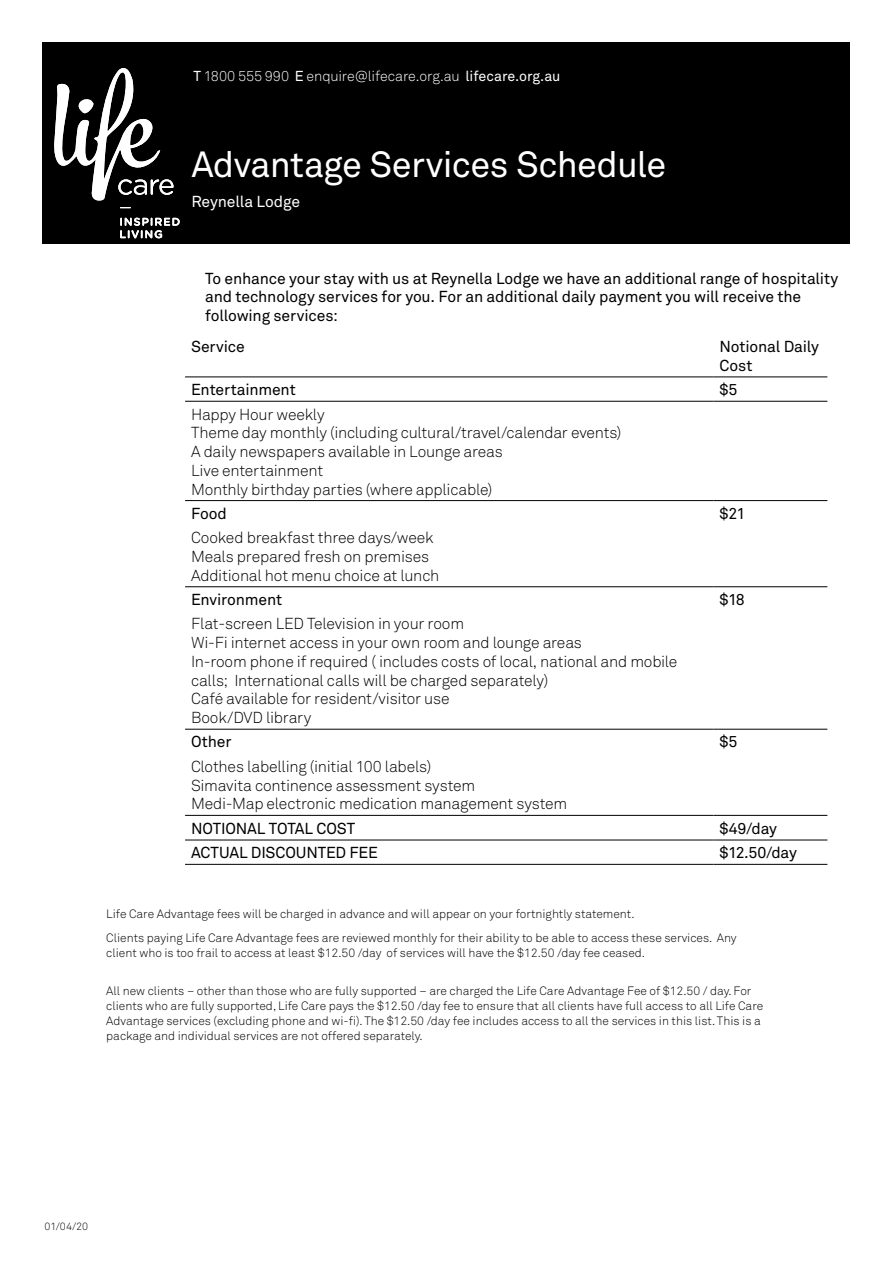
<style>
.page{position:relative;width:893px;height:1263px;background:#fff}
.page>*{position:absolute;margin:0;border:0;box-sizing:border-box;transform-origin:0 0}
.t1{font:36px "Akkurat Std";letter-spacing:-.02em;color:#fff}
.t2{font:300 15.75px/18.8px "Akkurat Std";letter-spacing:-.015em;color:#000}
.t3{font:15.75px/18.8px "Akkurat Std";letter-spacing:-.01em;color:#000}
.t4{font:15.75px "Akkurat Std";letter-spacing:-.01em;color:#fff}
.t5{font:300 14.25px "Akkurat Std";letter-spacing:-.01em;color:#fff}
.t6{font:300 12px/15px "Akkurat Std";color:#000}
.t7{font:300 10.5px "Akkurat Std";color:#000}
.s1{font-weight:400}
</style>
<div class="page">
<div style="left:43px;top:43px;width:807px;height:201px;background:#000"></div>
<hr style="left:185px;top:500px;width:528px;height:1px;background:#000">
<hr style="left:713px;top:500px;width:114px;height:1px;background:#000">
<hr style="left:185px;top:586px;width:528px;height:1px;background:#000">
<hr style="left:713px;top:586px;width:114px;height:1px;background:#000">
<hr style="left:185px;top:729px;width:528px;height:1px;background:#000">
<hr style="left:713px;top:729px;width:114px;height:1px;background:#000">
<hr style="left:185px;top:815px;width:528px;height:1px;background:#000">
<hr style="left:713px;top:815px;width:114px;height:1px;background:#000">
<hr style="left:185px;top:401px;width:528px;height:1px;background:#000">
<hr style="left:713px;top:401px;width:114px;height:1px;background:#000">
<hr style="left:185px;top:864px;width:528px;height:1px;background:#000">
<hr style="left:713px;top:864px;width:114px;height:1px;background:#000">
<hr style="left:185px;top:840px;width:528px;height:1px;background:#000">
<hr style="left:713px;top:840px;width:114px;height:1px;background:#000">
<hr style="left:185px;top:377px;width:528px;height:1px;background:#000">
<hr style="left:713px;top:377px;width:114px;height:1px;background:#000">
<svg style="left:120px;top:218px;width:60px;height:20px"></svg>
<svg style="left:54px;top:68px;width:120px;height:140px"></svg>
<p class="t5" style="left:193px;top:68px;width:368px"><span class="s1">T</span> 1800 555 990 <span class="s1">E</span> enquire@lifecare.org.au <span class="s1">lifecare.org.au</span></p>
<h1 class="t1" style="left:191px;top:144px;width:476px">Advantage Services Schedule</h1>
<h2 class="t4" style="left:191px;top:193px;width:110px">Reynella Lodge</h2>
<h2 class="t3" style="left:205px;top:269px;width:635px">To enhance your stay with us at Reynella Lodge we have an additional range of hospitality and technology services for you. For an additional daily payment you will receive the following services:</h2>
<h2 class="t3" style="left:191px;top:337px;width:55px">Service</h2>
<h2 class="t3" style="left:719px;top:337px;width:101px">Notional Daily<br>Cost</h2>
<h2 class="t3" style="left:191px;top:380px;width:106px">Entertainment</h2>
<h2 class="t3" style="left:719px;top:380px;width:19px">$5</h2>
<h2 class="t2" style="left:191px;top:405px;width:432px">Happy Hour weekly<br>Theme day monthly (including cultural/travel/calendar events)<br>A daily newspapers available in Lounge areas<br>Live entertainment<br>Monthly birthday parties (where applicable)</h2>
<h2 class="t3" style="left:191px;top:504px;width:37px">Food</h2>
<h2 class="t3" style="left:719px;top:504px;width:27px">$21</h2>
<h2 class="t2" style="left:191px;top:528px;width:250px">Cooked breakfast three days/week<br>Meals prepared fresh on premises<br>Additional hot menu choice at lunch</h2>
<h2 class="t3" style="left:191px;top:590px;width:93px">Environment</h2>
<h2 class="t3" style="left:719px;top:590px;width:27px">$18</h2>
<p class="t2" style="left:191px;top:614px;width:488px">Flat-screen LED Television in your room<br>Wi-Fi internet access in your own room and lounge areas<br>In-room phone if required ( includes costs of local, national and mobile calls; International calls will be charged separately)<br>Café available for resident/visitor use<br>Book/DVD library</p>
<h2 class="t3" style="left:191px;top:733px;width:42px">Other</h2>
<h2 class="t3" style="left:719px;top:733px;width:19px">$5</h2>
<h2 class="t2" style="left:191px;top:757px;width:378px">Clothes labelling (initial 100 labels)<br>Simavita continence assessment system<br>Medi-Map electronic medication management system</h2>
<h2 class="t3" style="left:191px;top:819px;width:166px">NOTIONAL TOTAL COST</h2>
<h2 class="t3" style="left:719px;top:819px;width:59px">$49/day</h2>
<h2 class="t3" style="left:191px;top:843px;width:188px">ACTUAL DISCOUNTED FEE</h2>
<h2 class="t3" style="left:719px;top:843px;width:79px">$12.50/day</h2>
<p class="t6" style="left:106px;top:902px;width:632px;line-height:23.5px">Life Care Advantage fees will be charged in advance and will appear on your fortnightly statement.<br>Clients paying Life Care Advantage fees are reviewed monthly for their ability to be able to access these services. Any</p>
<p class="t6" style="left:106px;top:945px;width:540px">client who is too frail to access at least $12.50 /day of services will have the $12.50 /day fee ceased.</p>
<p class="t6" style="left:106px;top:984px;width:658px">All new clients – other than those who are fully supported – are charged the Life Care Advantage Fee of $12.50 / day. For clients who are fully supported, Life Care pays the $12.50 /day fee to ensure that all clients have full access to all Life Care Advantage services (excluding phone and wi-fi). The $12.50 /day fee includes access to all the services in this list. This is a package and individual services are not offered separately.</p>
<p class="t7" style="left:45px;top:1220px;width:45px">01/04/20</p>
</div>
